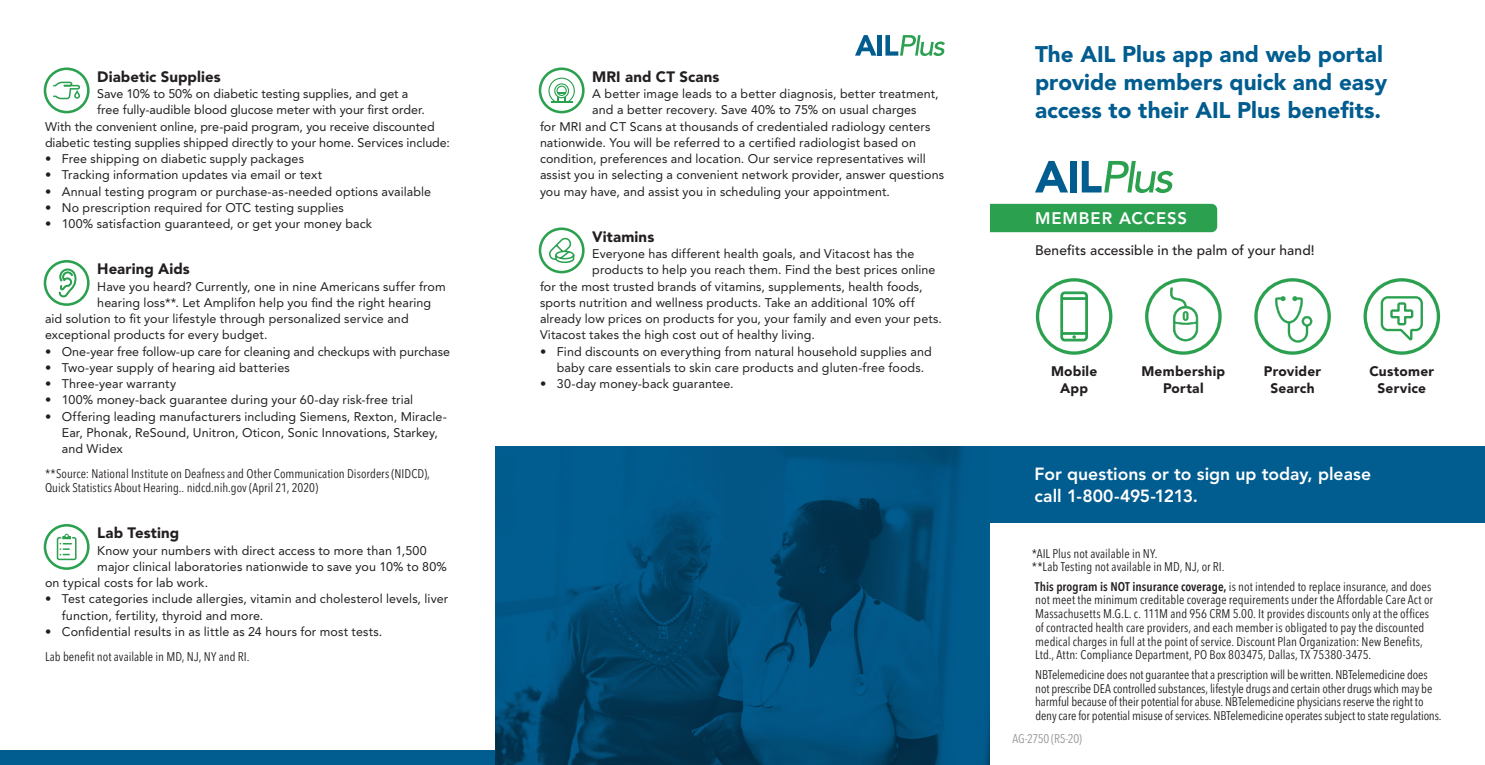
<style>
.page{position:relative;width:1485px;height:765px;background:#fff}
.page>*{position:absolute;margin:0;border:0;box-sizing:border-box;transform-origin:0 0}
.t1{font:900 22.5px/28.1px "Avenir LT Pro";color:#015c8f}
.t2{font:800 17.5px/21.9px "Avenir LT Pro";color:#fff}
.t3{font:800 16.62px "Avenir LT Pro";letter-spacing:.055em;color:#fff}
.t4{font:900 15px "Avenir LT Pro";letter-spacing:.005em;color:#231f20}
.t5{font:900 13.75px/17.2px "Avenir LT Pro";letter-spacing:.015em;color:#231f20;text-align:center}
.t6{font:500 13.75px "Avenir LT Pro";letter-spacing:.005em;color:#231f20}
.t7{font:12.5px/16.2px "Avenir LT Pro";letter-spacing:.005em;color:#231f20}
.t8{font:condensed 12.5px/13.8px "Avenir Next LT Pro";color:#231f20}
.t9{font:condensed 12.5px "Avenir Next LT Pro";letter-spacing:-.02em;color:#939598}
.s1{font-weight:600}
</style>
<div class="page">
<img style="left:495px;top:446px;width:495px;height:319px">
<div style="left:990px;top:446px;width:495px;height:77px;background:#015c8f"></div>
<div style="left:990px;top:204px;width:227px;height:28px;background:#2ba150"></div>
<svg style="left:1035px;top:161px;width:33px;height:31px"></svg>
<div style="left:1070px;top:161px;width:7px;height:31px;background:#015c8f"></div>
<svg style="left:1082px;top:161px;width:91px;height:32px"></svg>
<svg style="left:1364px;top:278px;width:76px;height:77px"></svg>
<svg style="left:1145px;top:278px;width:77px;height:77px"></svg>
<svg style="left:1036px;top:278px;width:76px;height:77px"></svg>
<svg style="left:1254px;top:278px;width:77px;height:77px"></svg>
<div style="left:539px;top:67px;width:46px;height:46px;border:3px solid #2ba150;border-radius:50%"></div>
<svg style="left:548px;top:78px;width:27px;height:24px"></svg>
<div style="left:539px;top:228px;width:46px;height:45px;border:3px solid #2ba150;border-radius:50%"></div>
<svg style="left:547px;top:236px;width:28px;height:28px"></svg>
<div style="left:44px;top:67px;width:46px;height:46px;border:3px solid #2ba150;border-radius:50%"></div>
<svg style="left:53px;top:81px;width:28px;height:19px"></svg>
<div style="left:44px;top:260px;width:46px;height:46px;border:3px solid #2ba150;border-radius:50%"></div>
<svg style="left:59px;top:269px;width:17px;height:28px"></svg>
<div style="left:44px;top:524px;width:46px;height:46px;border:3px solid #2ba150;border-radius:50%"></div>
<svg style="left:56px;top:534px;width:21px;height:27px"></svg>
<svg style="left:855px;top:35px;width:22px;height:21px"></svg>
<hr style="left:878px;top:35px;width:4px;height:21px;background:#015c8f">
<svg style="left:885px;top:35px;width:60px;height:21px"></svg>
<div style="left:0;top:750px;width:495px;height:15px;background:#015c8f"></div>
<p class="t4" style="left:97px;top:68px;width:125px">Diabetic Supplies</p>
<p class="t7" style="left:97px;top:86px;width:313px">Save 10% to 50% on diabetic testing supplies, and get a</p>
<p class="t7" style="left:97px;top:102px;width:329px">free fully-audible blood glucose meter with your first order.</p>
<p class="t7" style="left:45px;top:118px;width:391px">With the convenient online, pre-paid program, you receive discounted</p>
<p class="t7" style="left:45px;top:134px;width:407px">diabetic testing supplies shipped directly to your home. Services include:</p>
<p class="t7" style="left:45px;top:151px;width:261px">• Free shipping on diabetic supply packages</p>
<p class="t7" style="left:45px;top:167px;width:279px">• Tracking information updates via email or text</p>
<p class="t7" style="left:45px;top:183px;width:388px">• Annual testing program or purchase-as-needed options available</p>
<p class="t7" style="left:45px;top:199px;width:300px">• No prescription required for OTC testing supplies</p>
<p class="t7" style="left:45px;top:216px;width:329px">• 100% satisfaction guaranteed, or get your money back</p>
<p class="t4" style="left:97px;top:260px;width:94px">Hearing Aids</p>
<p class="t7" style="left:97px;top:278px;width:350px">Have you heard? Currently, one in nine Americans suffer from</p>
<p class="t7" style="left:97px;top:294px;width:335px">hearing loss**. Let Amplifon help you find the right hearing</p>
<p class="t7" style="left:45px;top:311px;width:365px">aid solution to fit your lifestyle through personalized service and</p>
<p class="t7" style="left:45px;top:327px;width:224px">exceptional products for every budget.</p>
<p class="t7" style="left:45px;top:343px;width:407px">• One-year free follow-up care for cleaning and checkups with purchase</p>
<p class="t7" style="left:45px;top:359px;width:246px">• Two-year supply of hearing aid batteries</p>
<p class="t7" style="left:45px;top:376px;width:133px">• Three-year warranty</p>
<p class="t7" style="left:45px;top:392px;width:370px">• 100% money-back guarantee during your 60-day risk-free trial</p>
<p class="t7" style="left:62px;top:408px;width:387px;text-indent:-17px">• Offering leading manufacturers including Siemens, Rexton, Miracle-<br>Ear, Phonak, ReSound, Unitron, Oticon, Sonic Innovations, Starkey, and Widex</p>
<p class="t8" style="left:45px;top:467px;width:386px">**Source: National Institute on Deafness and Other Communication Disorders (NIDCD),<br>Quick Statistics About Hearing.. nidcd.nih.gov (April 21, 2020)</p>
<p class="t4" style="left:97px;top:524px;width:83px">Lab Testing</p>
<p class="t7" style="left:97px;top:542px;width:331px">Know your numbers with direct access to more than 1,500</p>
<p class="t7" style="left:97px;top:558px;width:351px">major clinical laboratories nationwide to save you 10% to 80%</p>
<p class="t7" style="left:45px;top:575px;width:165px">on typical costs for lab work.</p>
<p class="t7" style="left:62px;top:591px;width:388px;text-indent:-17px">• Test categories include allergies, vitamin and cholesterol levels, liver function, fertility, thyroid and more.</p>
<p class="t7" style="left:45px;top:623px;width:339px">• Confidential results in as little as 24 hours for most tests.</p>
<p class="t8" style="left:45px;top:650px;width:206px">Lab benefit not available in MD, NJ, NY and RI.</p>
<p class="t4" style="left:592px;top:68px;width:129px">MRI and CT Scans</p>
<p class="t7" style="left:592px;top:86px;width:348px">A better image leads to a better diagnosis, better treatment,</p>
<p class="t7" style="left:592px;top:102px;width:326px">and a better recovery. Save 40% to 75% on usual charges</p>
<p class="t7" style="left:540px;top:118px;width:392px">for MRI and CT Scans at thousands of credentialed radiology centers</p>
<p class="t7" style="left:540px;top:134px;width:378px">nationwide. You will be referred to a certified radiologist based on</p>
<p class="t7" style="left:540px;top:151px;width:387px">condition, preferences and location. Our service representatives will</p>
<p class="t7" style="left:540px;top:167px;width:406px">assist you in selecting a convenient network provider, answer questions</p>
<p class="t7" style="left:540px;top:183px;width:352px">you may have, and assist you in scheduling your appointment.</p>
<p class="t4" style="left:592px;top:228px;width:63px">Vitamins</p>
<p class="t7" style="left:592px;top:246px;width:324px">Everyone has different health goals, and Vitacost has the</p>
<p class="t7" style="left:592px;top:262px;width:345px">products to help you reach them. Find the best prices online</p>
<p class="t7" style="left:540px;top:278px;width:384px">for the most trusted brands of vitamins, supplements, health foods,</p>
<p class="t7" style="left:540px;top:294px;width:376px">sports nutrition and wellness products. Take an additional 10% off</p>
<p class="t7" style="left:540px;top:311px;width:404px">already low prices on products for you, your family and even your pets.</p>
<p class="t7" style="left:540px;top:327px;width:277px">Vitacost takes the high cost out of healthy living.</p>
<p class="t7" style="left:557px;top:343px;width:376px;text-indent:-17px">• Find discounts on everything from natural household supplies and baby care essentials to skin care products and gluten-free foods.</p>
<p class="t7" style="left:540px;top:376px;width:195px">• 30-day money-back guarantee.</p>
<h1 class="t1" style="left:1035px;top:40px;width:354px">The AIL Plus app and web portal provide members quick and easy access to their AIL Plus benefits.</h1>
<h3 class="t3" style="left:1035px;top:208px;width:154px">MEMBER ACCESS</h3>
<p class="t6" style="left:1035px;top:242px;width:281px">Benefits accessible in the palm of your hand!</p>
<p class="t5" style="left:1051px;top:362px;width:48px">Mobile<br>App</p>
<p class="t5" style="left:1141px;top:362px;width:85px">Membership<br>Portal</p>
<p class="t5" style="left:1369px;top:362px;width:66px">Customer<br>Service</p>
<p class="t5" style="left:1264px;top:362px;width:59px">Provider<br>Search</p>
<h2 class="t2" style="left:1035px;top:463px;width:338px">For questions or to sign up today, please call 1-800-495-1213.</h2>
<p class="t8" style="left:1032px;top:546px;width:194px">*AIL Plus not available in NY.<br>**Lab Testing not available in MD, NJ, or RI.</p>
<p class="t8" style="left:1035px;top:579px;width:400px"><span class="s1">This program is NOT insurance coverage,</span> is not intended to replace insurance, and does not meet the minimum creditable coverage requirements under the Affordable Care Act or Massachusetts M.G.L. c. 111M and 956 CRM 5.00. It provides discounts only at the offices of contracted health care providers, and each member is obligated to pay the discounted medical charges in full at the point of service. Discount Plan Organization: New Benefits, Ltd., Attn: Compliance Department, PO Box 803475, Dallas, TX 75380-3475.</p>
<p class="t8" style="left:1035px;top:667px;width:408px">NBTelemedicine does not guarantee that a prescription will be written. NBTelemedicine does not prescribe DEA controlled substances, lifestyle drugs and certain other drugs which may be harmful because of their potential for abuse. NBTelemedicine physicians reserve the right to deny care for potential misuse of services. NBTelemedicine operates subject to state regulations.</p>
<p class="t9" style="left:1012px;top:731px;width:71px">AG-2750 (R5-20)</p>
</div>
